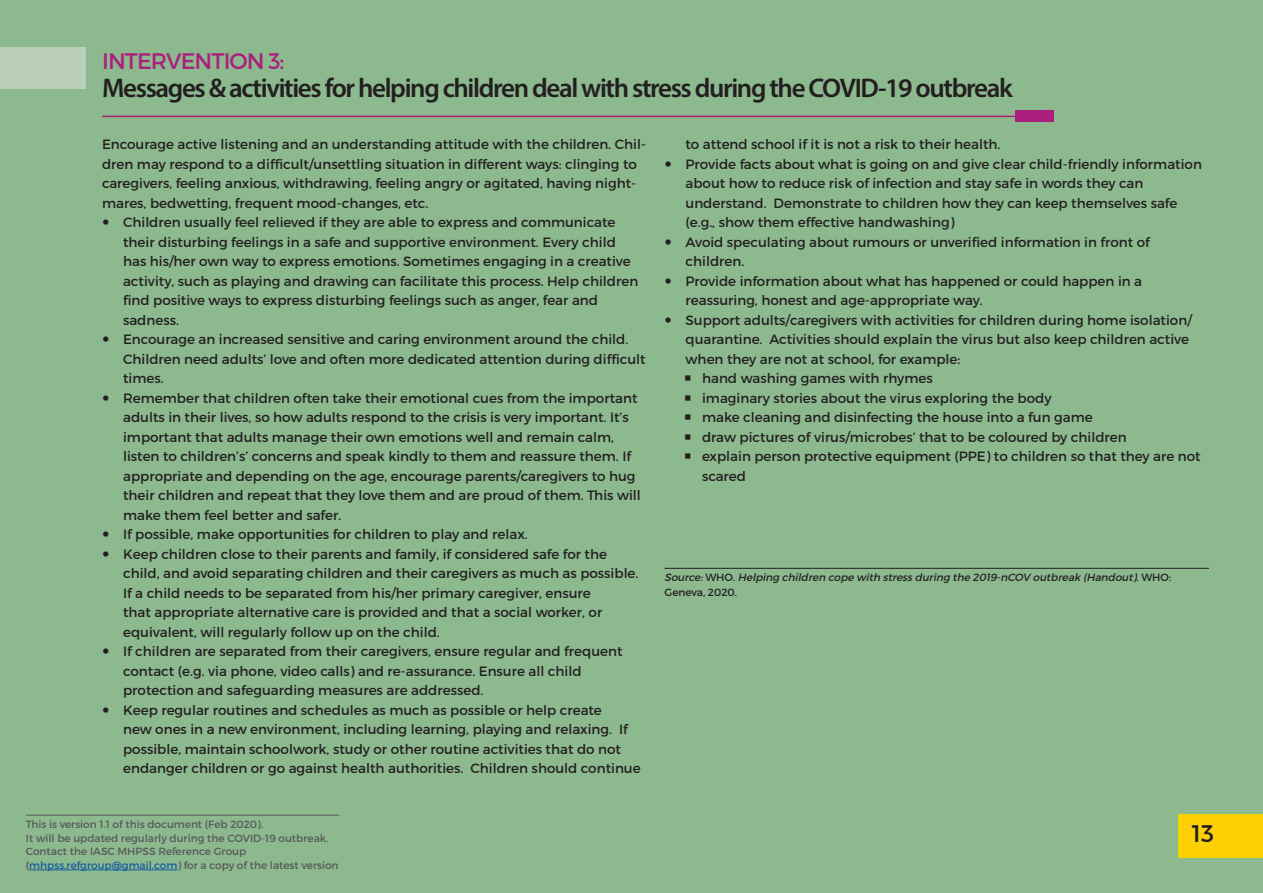
<style>
.page{position:relative;width:1263px;height:893px;background:#8db98f}
.page>*{position:absolute;margin:0;border:0;box-sizing:border-box;transform-origin:0 0}
.t1{font:600 27px "Myriad Pro";letter-spacing:-.05em;color:#231f20}
.t2{font:24px "Montserrat";color:#231f20}
.t3{font:22.5px "Montserrat";letter-spacing:-.04em;color:#ab207d}
.t4{font:13.5px "Montserrat";color:#231f20}
.t5{font:10.5px/13.5px "Montserrat";color:#57585a}
.t6{font:italic 10.5px/15px "Montserrat";color:#231f20}
.s1{font-style:normal}
.s2{color:#175d9e}
</style>
<div class="page">
<div style="left:1178px;top:814px;width:85px;height:44px;background:#fed006"></div>
<div style="left:0;top:47px;width:85px;height:41px;background:#bad0ba"></div>
<div style="left:1015px;top:111px;width:39px;height:11px;background:#ab207d"></div>
<hr style="left:102px;top:116px;width:925px;height:1px;background:#ab207d">
<hr style="left:664px;top:568px;width:545px;height:1px;background:#231f20">
<hr style="left:26px;top:815px;width:313px;height:1px;background:#57585a">
<hr style="left:29px;top:870px;width:148px;height:1px;background:#175d9e">
<h3 class="t3" style="left:102px;top:47px;width:184px">INTERVENTION 3:</h3>
<h1 class="t1" style="left:102px;top:71px;width:912px">Messages &amp; activities for helping children deal with stress during the COVID-19 outbreak</h1>
<p class="t4" style="left:102px;top:136px;width:545px">Encourage active listening and an understanding attitude with the children. Chil-</p>
<p class="t4" style="left:102px;top:156px;width:536px">dren may respond to a difficult/unsettling situation in different ways: clinging to</p>
<p class="t4" style="left:102px;top:175px;width:536px">caregivers, feeling anxious, withdrawing, feeling angry or agitated, having night-</p>
<p class="t4" style="left:102px;top:195px;width:328px">mares, bedwetting, frequent mood-changes, etc.</p>
<p class="t4" style="left:123px;top:214px;width:494px">Children usually feel relieved if they are able to express and communicate</p>
<p class="t4" style="left:123px;top:234px;width:494px">their disturbing feelings in a safe and supportive environment. Every child</p>
<p class="t4" style="left:123px;top:253px;width:509px">has his/her own way to express emotions. Sometimes engaging in a creative</p>
<p class="t4" style="left:123px;top:273px;width:517px">activity, such as playing and drawing can facilitate this process. Help children</p>
<p class="t4" style="left:123px;top:292px;width:476px">find positive ways to express disturbing feelings such as anger, fear and</p>
<p class="t4" style="left:123px;top:311px;width:57px">sadness.</p>
<p class="t4" style="left:123px;top:331px;width:507px">Encourage an increased sensitive and caring environment around the child.</p>
<p class="t4" style="left:123px;top:350px;width:524px">Children need adults’ love and often more dedicated attention during difficult</p>
<p class="t4" style="left:123px;top:370px;width:42px">times.</p>
<p class="t4" style="left:123px;top:389px;width:516px">Remember that children often take their emotional cues from the important</p>
<p class="t4" style="left:123px;top:409px;width:507px">adults in their lives, so how adults respond to the crisis is very important. It’s</p>
<p class="t4" style="left:123px;top:428px;width:493px">important that adults manage their own emotions well and remain calm,</p>
<p class="t4" style="left:123px;top:448px;width:509px">listen to children’s’ concerns and speak kindly to them and reassure them. If</p>
<p class="t4" style="left:123px;top:467px;width:514px">appropriate and depending on the age, encourage parents/caregivers to hug</p>
<p class="t4" style="left:123px;top:487px;width:519px">their children and repeat that they love them and are proud of them. This will</p>
<p class="t4" style="left:123px;top:506px;width:220px">make them feel better and safer.</p>
<p class="t4" style="left:123px;top:526px;width:406px">If possible, make opportunities for children to play and relax.</p>
<p class="t4" style="left:123px;top:545px;width:485px">Keep children close to their parents and family, if considered safe for the</p>
<p class="t4" style="left:123px;top:565px;width:517px">child, and avoid separating children and their caregivers as much as possible.</p>
<p class="t4" style="left:123px;top:584px;width:469px">If a child needs to be separated from his/her primary caregiver, ensure</p>
<p class="t4" style="left:123px;top:604px;width:481px">that appropriate alternative care is provided and that a social worker, or</p>
<p class="t4" style="left:123px;top:623px;width:318px">equivalent, will regularly follow up on the child.</p>
<p class="t4" style="left:123px;top:643px;width:501px">If children are separated from their caregivers, ensure regular and frequent</p>
<p class="t4" style="left:123px;top:662px;width:460px">contact (e.g. via phone, video calls) and re-assurance. Ensure all child</p>
<p class="t4" style="left:123px;top:682px;width:362px">protection and safeguarding measures are addressed.</p>
<p class="t4" style="left:123px;top:701px;width:480px">Keep regular routines and schedules as much as possible or help create</p>
<p class="t4" style="left:123px;top:721px;width:506px">new ones in a new environment, including learning, playing and relaxing. If</p>
<p class="t4" style="left:123px;top:740px;width:499px">possible, maintain schoolwork, study or other routine activities that do not</p>
<p class="t4" style="left:123px;top:760px;width:519px">endanger children or go against health authorities. Children should continue</p>
<p class="t4" style="left:685px;top:136px;width:317px">to attend school if it is not a risk to their health.</p>
<p class="t4" style="left:685px;top:156px;width:518px">Provide facts about what is going on and give clear child-friendly information</p>
<p class="t4" style="left:685px;top:175px;width:459px">about how to reduce risk of infection and stay safe in words they can</p>
<p class="t4" style="left:685px;top:195px;width:493px">understand. Demonstrate to children how they can keep themselves safe</p>
<p class="t4" style="left:685px;top:214px;width:270px">(e.g., show them effective handwashing)</p>
<p class="t4" style="left:685px;top:234px;width:466px">Avoid speculating about rumours or unverified information in front of</p>
<p class="t4" style="left:685px;top:253px;width:60px">children.</p>
<p class="t4" style="left:685px;top:273px;width:458px">Provide information about what has happened or could happen in a</p>
<p class="t4" style="left:685px;top:292px;width:299px">reassuring, honest and age-appropriate way.</p>
<p class="t4" style="left:685px;top:311px;width:508px">Support adults/caregivers with activities for children during home isolation/</p>
<p class="t4" style="left:685px;top:331px;width:505px">quarantine. Activities should explain the virus but also keep children active</p>
<p class="t4" style="left:685px;top:350px;width:276px">when they are not at school, for example:</p>
<p class="t4" style="left:702px;top:370px;width:232px">hand washing games with rhymes</p>
<p class="t4" style="left:702px;top:389px;width:351px">imaginary stories about the virus exploring the body</p>
<p class="t4" style="left:702px;top:409px;width:392px">make cleaning and disinfecting the house into a fun game</p>
<p class="t4" style="left:702px;top:428px;width:426px">draw pictures of virus/microbes’ that to be coloured by children</p>
<p class="t4" style="left:702px;top:448px;width:500px">explain person protective equipment (PPE) to children so that they are not</p>
<p class="t4" style="left:702px;top:467px;width:46px">scared</p>
<p class="t6" style="left:664px;top:570px;width:508px">Source:<span class="s1">W H O .</span> Helping children cope with stress during the 2019-nCOV outbreak (Handout)<span class="s1">. W H O :<br>Geneva, 2020.</span></p>
<p class="t5" style="left:26px;top:818px;width:314px">This is version 1.1 of this document (Feb 2020).<br>It will be updated regularly during the COVID-19 outbreak.<br>Contact the IASC MHPSS Reference Group (<span class="s2">mhpss.refgroup@gmail.com</span>) for a copy of the latest version</p>
<h2 class="t2" style="left:1192px;top:818px;width:24px">13</h2>
</div>
